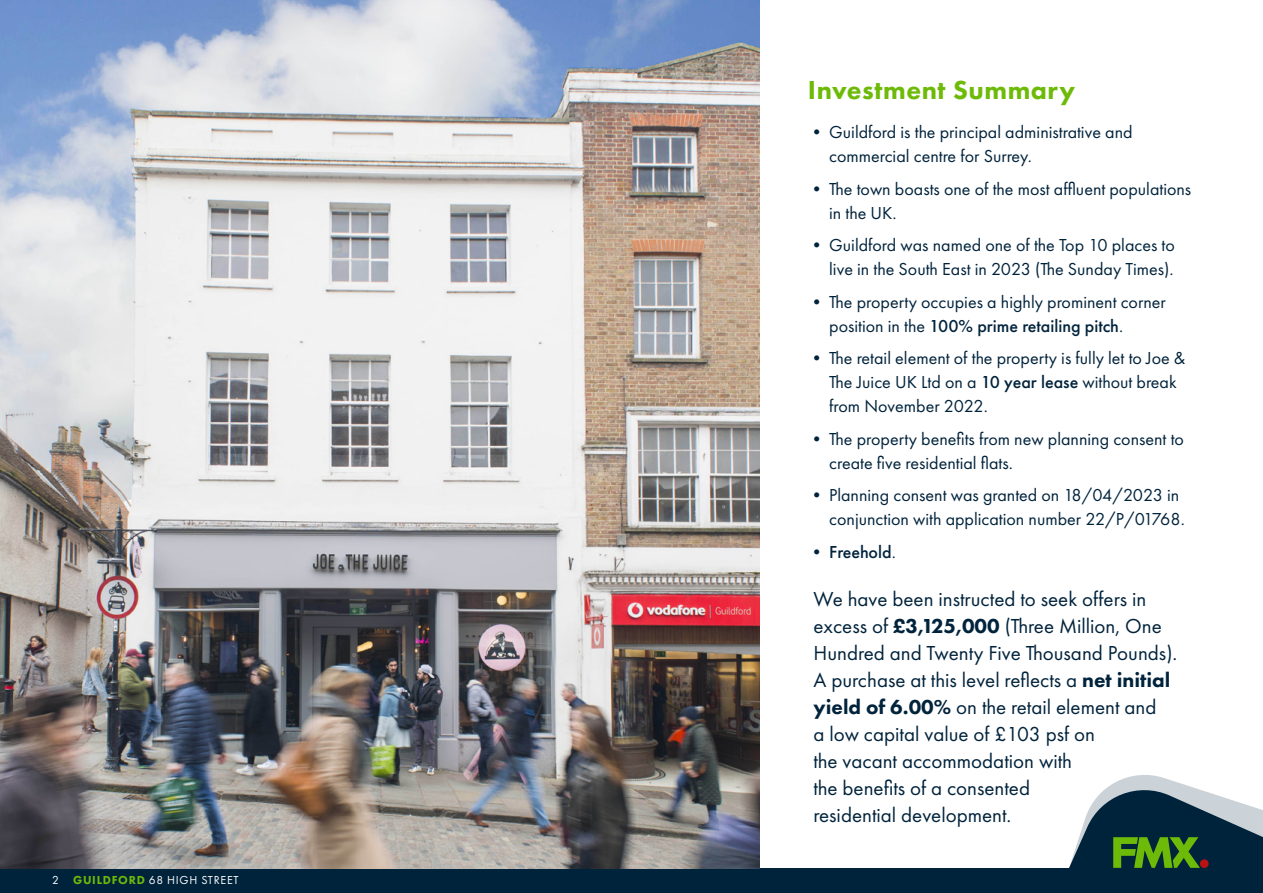
<style>
.page{position:relative;width:1263px;height:893px;background:#fff}
.page>*{position:absolute;margin:0;border:0;box-sizing:border-box;transform-origin:0 0}
.t1{font:800 27px "Futura PT";letter-spacing:.02em;color:#6eba08}
.t2{font:21px/27px "Futura PT";color:#00233c}
.t3{font:18px/24px "Futura PT";color:#00233c}
.t4{font:500 18px "Futura PT";color:#00233c}
.t5{font:12px "Futura PT";letter-spacing:.06em;color:#fff}
.s1{font-weight:800;color:#6eba08}
.s2{font-weight:500}
.s3{font-weight:400}
.s4{font-weight:800}
</style>
<div class="page">
<div style="left:0;top:869px;width:1099px;height:24px;background:#00233c"></div>
<svg style="left:1042px;top:775px;width:221px;height:118px"></svg>
<div style="left:1200px;top:859px;width:8px;height:9px;background:#ba1212;border-radius:50%"></div>
<img style="left:0;top:0;width:759px;height:868px">
<p class="t5" style="left:52px;top:872px;width:188px">2 <span class="s1">GUILDFORD</span> 68 HIGH STREET</p>
<h1 class="t1" style="left:808px;top:73px;width:269px">Investment Summary</h1>
<p class="t3" style="left:829px;top:120px;width:305px;text-indent:-21px">• Guildford is the principal administrative and commercial centre for Surrey.</p>
<p class="t3" style="left:829px;top:177px;width:364px;text-indent:-21px">• The town boasts one of the most affluent populations in the UK.</p>
<p class="t3" style="left:808px;top:233px;width:368px;text-align:right">• Guildford was named one of the Top 10 places to live in the South East in 2023 (The Sunday Times).</p>
<p class="t3" style="left:829px;top:290px;width:338px;text-indent:-21px">• The property occupies a highly prominent corner position in the <span class="s2">100% prime retailing pitch</span>.</p>
<p class="t3" style="left:829px;top:346px;width:358px;text-indent:-21px">• The retail element of the property is fully let to Joe &amp;<br>The Juice UK Ltd on a <span class="s2">10 year lease</span> without break from November 2022.</p>
<p class="t3" style="left:829px;top:427px;width:356px;text-indent:-21px">• The property benefits from new planning consent to create five residential flats.</p>
<p class="t3" style="left:829px;top:483px;width:357px;text-indent:-21px">• Planning consent was granted on 18/04/2023 in conjunction with application number 22/P/01768.</p>
<p class="t4" style="left:808px;top:541px;width:89px">• Freehold<span class="s3">.</span></p>
<p class="t2" style="left:813px;top:586px;width:365px">We have been instructed to seek offers in excess of <span class="s4">£3,125,000</span> (Three Million, One Hundred and Twenty Five Thousand Pounds).<br>A purchase at this level reflects a <span class="s4">net initial yield of 6.00%</span> on the retail element and<br>a low capital value of £103 psf on<br>the vacant accommodation with<br>the benefits of a consented<br>residential development.</p>
</div>
